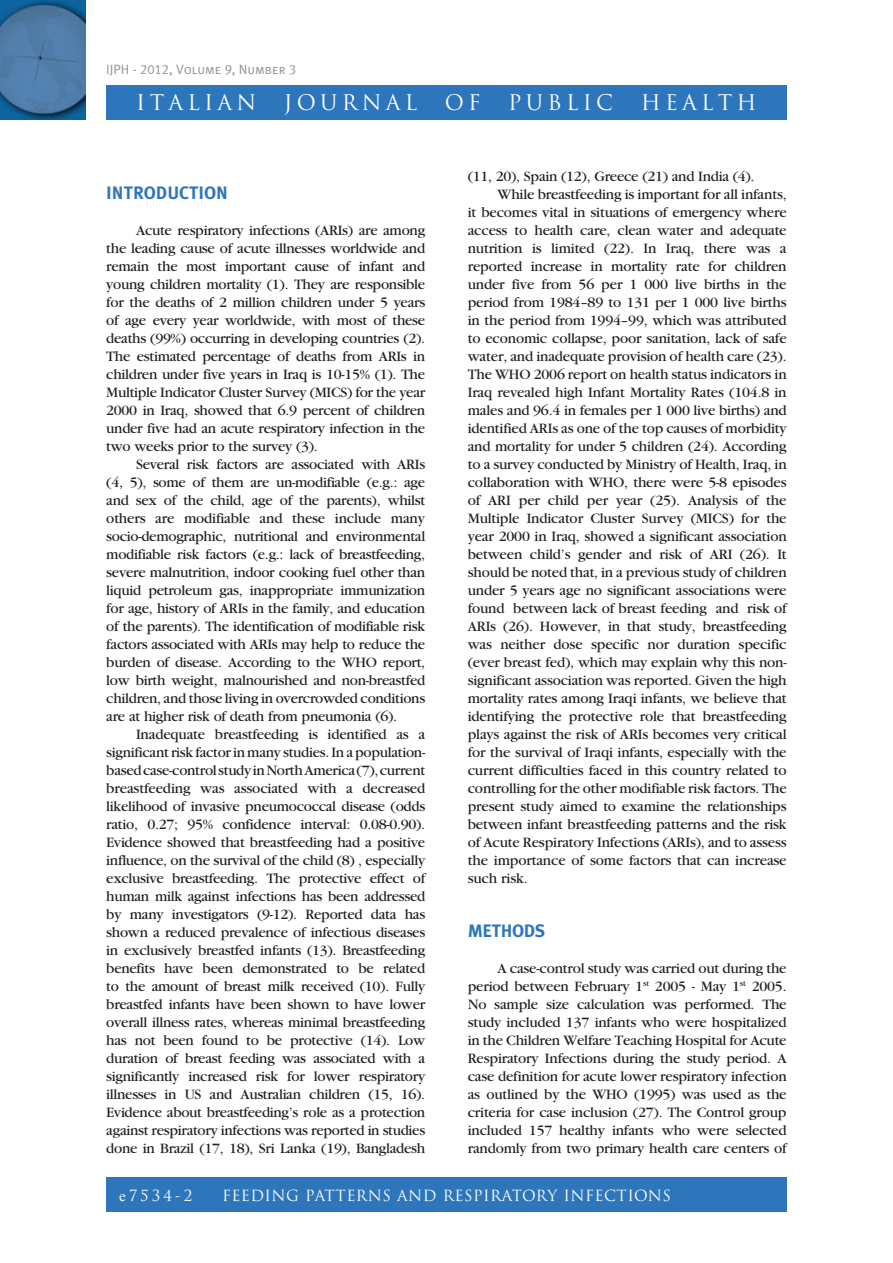
<style>
.page{position:relative;width:893px;height:1263px;background:#fff}
.page>*{position:absolute;margin:0;border:0;box-sizing:border-box;transform-origin:0 0}
.t1{font:21px "Trajan Pro";letter-spacing:.2em;color:#fff}
.t2{font:18px "Meta Plus Bold Caps";color:#2e76bc}
.t3{font:18px "Meta Plus Bold Caps";letter-spacing:-.02em;color:#2e76bc}
.t4{font:15px/18px "Garamond";letter-spacing:-.01em;color:#231f20;text-align:justify}
.t5{font:15px "Trajan Pro";letter-spacing:.115em;color:#fff}
.t6{font:13.5px "Meta Plus Normal Caps";color:#939598}
.s1{color:#211f22}
.s2{font-family:"Times New Roman"}
</style>
<div class="page">
<div style="left:106px;top:85px;width:681px;height:34px;background:#2e76bc"></div>
<div style="left:106px;top:1178px;width:681px;height:34px;background:#2e76bc"></div>
<img style="left:0;top:0;width:85px;height:119px">
<p class="t6" style="left:106px;top:62px;width:191px">IJPH - 2012, Volume 9, Number 3</p>
<h1 class="t1" style="left:136px;top:89px;width:121px">ITALIAN</h1>
<h1 class="t1" style="left:284px;top:89px;width:135px">JOURNAL</h1>
<h1 class="t1" style="left:445px;top:89px;width:37px">OF</h1>
<h1 class="t1" style="left:508px;top:89px;width:106px">PUBLIC</h1>
<h1 class="t1" style="left:641px;top:89px;width:117px">HEALTH</h1>
<p class="t2" style="left:106px;top:182px;width:123px">INTRODUCTION</p>
<p class="t4" style="left:106px;top:221px;width:320px;text-indent:30px">Acute respiratory infections (ARIs) are among the leading cause of acute illnesses worldwide and remain the most important cause of infant and young children mortality (1). They are responsible for the deaths of 2 million children under 5 years of age every year worldwide, <span class="s1">with</span> most of these deaths (99%) occurring in developing countries (2).<br>The estimated percentage of deaths from ARIs in children under five years in Iraq is 10-15% (1). The Multiple Indicator Cluster Survey (MICS) for the year 2000 in Iraq, showed that 6.9 percent of children under five had an acute respiratory infection in the two weeks prior to the survey (3).</p>
<p class="t4" style="left:106px;top:455px;width:320px;text-indent:30px">Several risk factors are associated with ARIs (4, 5), some of them are un-modifiable (e.g.: age and sex of the child, age of the parents), whilst others are modifiable and these include many socio-demographic, nutritional and environmental modifiable risk factors (e.g.: lack of breastfeeding, severe malnutrition, indoor cooking fuel other than liquid petroleum gas, inappropriate immunization for age, history of ARIs in the family, and education of the parents). The identification of modifiable risk factors associated with ARIs may help to reduce the burden of disease. According to the WHO report, low birth weight, malnourished and non-breastfed children, and those living in overcrowded conditions are at higher risk of death from pneumonia (6).</p>
<p class="t4" style="left:106px;top:725px;width:320px;text-indent:30px">Inadequate breastfeeding is identified as a significant risk factor in many studies. In a population&shy;based case-control study in North America (7), current breastfeeding was associated with a decreased likelihood of invasive pneumococcal disease (odds ratio, 0.27; 95% confidence interval: 0.08-0.90).<br>Evidence showed that breastfeeding had a positive influence, on the survival of the child (8) , especially exclusive breastfeeding. The protective effect of human milk against infections has been addressed by many investigators (9-12). Reported data has shown a reduced prevalence of infectious diseases in exclusively breastfed infants (13). Breastfeeding benefits have been demonstrated to be related to the amount of breast milk received (10). Fully breastfed infants have been shown to have lower overall illness rates, whereas minimal breastfeeding has not been found to be protective (14). Low duration of breast feeding was associated with a significantly increased risk for lower respiratory illnesses in US and Australian children (15, 16).<br>Evidence about breastfeeding’s role as a protection against respiratory infections was reported in studies done in Brazil (17, 18), Sri Lanka (19), Bangladesh</p>
<p class="t4" style="left:468px;top:167px;width:288px">(11, 20), Spain (12), Greece (21) and India (4).</p>
<p class="t4" style="left:497px;top:185px;width:291px">While breastfeeding is important for all infants,</p>
<p class="t4" style="left:468px;top:203px;width:320px">it becomes vital in situations of emergency where</p>
<p class="t4" style="left:468px;top:221px;width:320px">access to health care, clean water and adequate</p>
<p class="t4" style="left:468px;top:239px;width:320px">nutrition is limited (22). In Iraq, there was a</p>
<p class="t4" style="left:468px;top:257px;width:320px">reported increase in mortality rate for children</p>
<p class="t4" style="left:468px;top:275px;width:320px">under five from 56 per 1 000 live births in the</p>
<p class="t4" style="left:468px;top:293px;width:320px">period from 1984–89 to 131 per 1 000 live births</p>
<p class="t4" style="left:468px;top:311px;width:320px">in the period from 1994–99, which was attributed</p>
<p class="t4" style="left:468px;top:329px;width:320px">to economic collapse, poor sanitation, lack of safe</p>
<p class="t4" style="left:468px;top:347px;width:320px">water, and inadequate provision of health care (23).</p>
<p class="t4" style="left:468px;top:365px;width:320px">The WHO 2006 report on health status indicators in</p>
<p class="t4" style="left:468px;top:383px;width:320px">Iraq revealed high Infant Mortality Rates (104.8 in</p>
<p class="t4" style="left:468px;top:401px;width:320px">males and 96.4 in females per 1 000 live births) and</p>
<p class="t4" style="left:468px;top:419px;width:320px">identified ARIs as one of the top causes of morbidity</p>
<p class="t4" style="left:468px;top:437px;width:320px">and mortality for under 5 children (24). According</p>
<p class="t4" style="left:468px;top:455px;width:320px">to a survey conducted by Ministry of Health, Iraq, in</p>
<p class="t4" style="left:468px;top:473px;width:320px">collaboration with WHO, there were 5-8 episodes</p>
<p class="t4" style="left:468px;top:491px;width:320px">of ARI per child per year (25). Analysis of the</p>
<p class="t4" style="left:468px;top:509px;width:320px">Multiple Indicator Cluster Survey (MICS) for the</p>
<p class="t4" style="left:468px;top:527px;width:320px">year 2000 in Iraq, showed a significant association</p>
<p class="t4" style="left:468px;top:545px;width:320px">between child’s gender and risk of ARI (26). It</p>
<p class="t4" style="left:468px;top:563px;width:320px">should be noted that, in a previous study of children</p>
<p class="t4" style="left:468px;top:581px;width:320px">under 5 years age no significant associations were</p>
<p class="t4" style="left:468px;top:599px;width:320px">found between lack of breast feeding and risk of</p>
<p class="t4" style="left:468px;top:617px;width:320px">ARIs (26). However, in that study, breastfeeding</p>
<p class="t4" style="left:468px;top:635px;width:320px">was neither dose specific nor duration specific</p>
<p class="t4" style="left:468px;top:653px;width:320px">(ever breast fed), which may explain why this non-</p>
<p class="t4" style="left:468px;top:671px;width:320px">significant association was reported. Given the high</p>
<p class="t4" style="left:468px;top:689px;width:320px">mortality rates among Iraqi infants, we believe that</p>
<p class="t4" style="left:468px;top:707px;width:320px">identifying the protective role that breastfeeding</p>
<p class="t4" style="left:468px;top:725px;width:320px">plays against the risk of ARIs becomes very critical</p>
<p class="t4" style="left:468px;top:743px;width:320px">for the survival of Iraqi infants, especially with the</p>
<p class="t4" style="left:468px;top:761px;width:320px">current difficulties faced in this country related to</p>
<p class="t4" style="left:468px;top:779px;width:320px">controlling for the other modifiable risk factors. The</p>
<p class="t4" style="left:468px;top:797px;width:320px">present study aimed to examine the relationships</p>
<p class="t4" style="left:468px;top:815px;width:320px">between infant breastfeeding patterns and the risk</p>
<p class="t4" style="left:468px;top:833px;width:320px">of Acute Respiratory Infections (ARIs), and to assess</p>
<p class="t4" style="left:468px;top:851px;width:320px">the importance of some factors that can increase</p>
<p class="t4" style="left:468px;top:869px;width:61px">such risk.</p>
<p class="t3" style="left:468px;top:920px;width:79px">METHODS</p>
<p class="t4" style="left:468px;top:959px;width:320px;text-indent:30px">A case-control study was carried out during the period between February 1<sup>st</sup> 2005 - May 1<sup>st</sup> 2005.<br>No sample size calculation was performed. The study included 137 infants who were hospitalized in the Children Welfare Teaching Hospital for Acute Respiratory Infections during the study period. A case definition for acute lower respiratory infection as outlined by the WHO (1995) was used as the criteria for case inclusion (27). The Control group included 157 healthy infants who were selected randomly from two primary health care centers of</p>
<p class="t5" style="left:119px;top:1185px;width:75px"><span class="s2">e</span>7534-2</p>
<p class="t5" style="left:222px;top:1185px;width:95px">FEEDING PATTERN</p>
<p class="t5" style="left:382px;top:1185px;width:103px">S AND RESPIRATOR</p>
<p class="t5" style="left:547px;top:1185px;width:28px">Y INFECTION</p>
<p class="t5" style="left:662px;top:1185px;width:10px">S</p>
</div>
